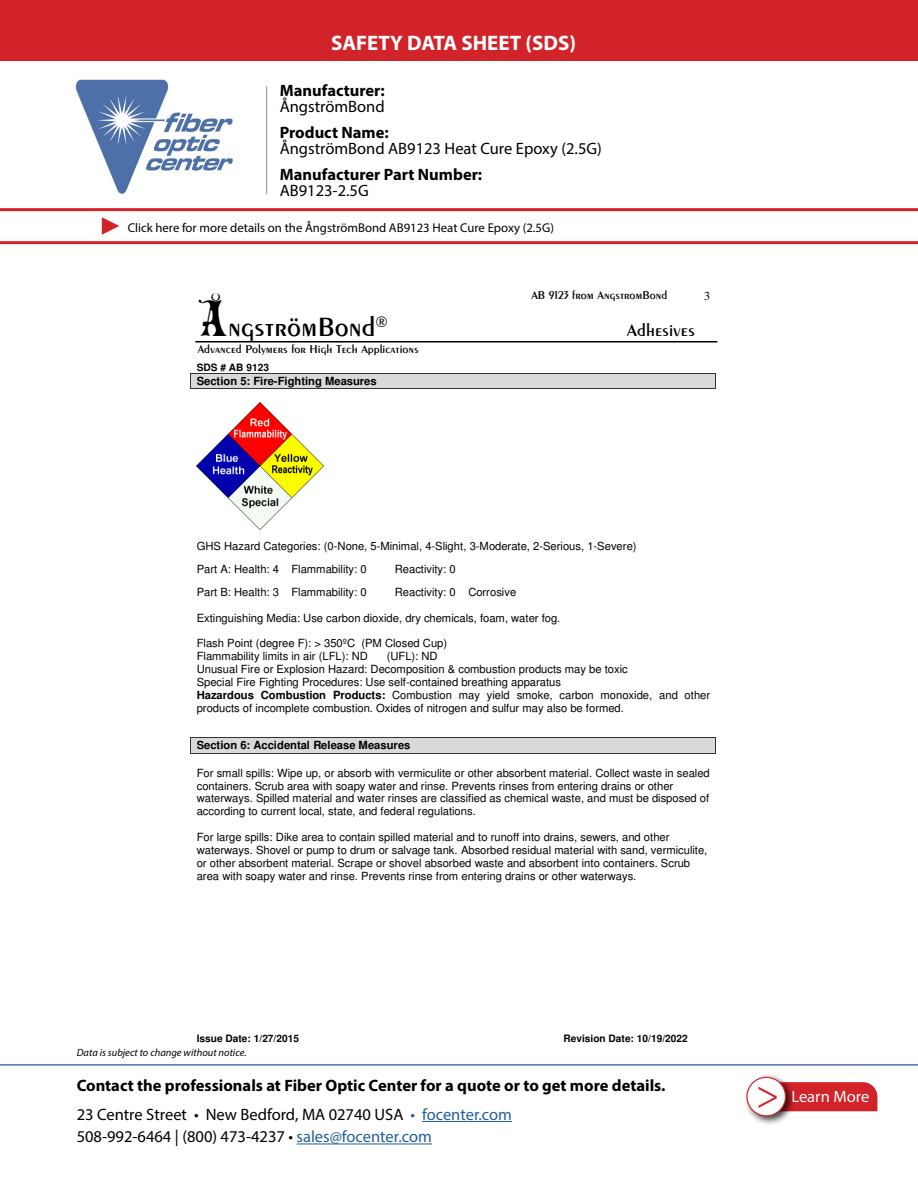
<style>
.page{position:relative;width:918px;height:1188px;background:#fff}
.page>*{position:absolute;margin:0;border:0;box-sizing:border-box;transform-origin:0 0}
.t1{font:42px "Minion Pro";color:#d2232a}
.t2{font:28.5px "Penwin";color:#000}
.t3{font:700 21px "Myriad Pro";color:#fff}
.t4{font:18.3px "Penwin";color:#000}
.t5{font:16.5px/22.5px "Myriad Pro";color:#000}
.t6{font:700 16.5px/16.5px "Myriad Pro";color:#000}
.t7{font:16.5px "Myriad Pro";color:#fff}
.t8{font:12.75px "Myriad Pro";color:#000}
.t9{font:12.15px "Penwin";color:#000}
.t10{font:12.15px "Times";color:#000}
.t11{font:11.25px/12.9px "Helvetica";color:#000}
.t12{font:700 11.25px "Helvetica";color:#000}
.t13{font:italic 10.5px "Myriad Pro";color:#000}
.t14{font:700 10.2px "Helvetica";color:#000}
.s1{font-weight:400}
.s2{font-weight:700}
.s3{font-family:"Max Circus";font-size:48.9px}
.s4{color:#215e9e}
</style>
<div class="page">
<hr style="left:422px;top:1121px;width:90px;height:1px;background:#215e9e">
<hr style="left:297px;top:1144px;width:135px;height:1px;background:#215e9e">
<hr style="left:0;top:1064px;width:918px;height:2px;background:#4f70a8">
<img style="left:75px;top:79px;width:158px;height:115px">
<hr style="left:266px;top:87px;width:1px;height:107px;background:#8a8c8e">
<div style="left:796px;top:1082px;width:81px;height:29px;background:#d2232a"></div>
<div style="left:743px;top:1074px;width:53px;height:52px;background:#000;opacity:.75"></div>
<div style="left:747px;top:1077px;width:39px;height:39px;background:#fff;border-radius:50%"></div>
<div style="left:746px;top:1077px;width:40px;height:39px;border:1px solid #d2232a;border-radius:50%"></div>
<hr style="left:0;top:241px;width:918px;height:3px;background:#d2232a">
<hr style="left:0;top:208px;width:918px;height:3px;background:#d2232a">
<svg style="left:102px;top:217px;width:17px;height:18px"></svg>
<div style="left:0;top:0;width:918px;height:60px;background:#d2232a"></div>
<hr style="left:195px;top:341px;width:522px;height:2px;background:#000">
<div style="left:191px;top:374px;width:525px;height:15px;background:#d9d9d9"></div>
<hr style="left:191px;top:373px;width:525px;height:1px;background:#333">
<hr style="left:191px;top:389px;width:525px;height:1px;background:#333">
<div style="left:191px;top:738px;width:525px;height:15px;background:#d9d9d9"></div>
<hr style="left:191px;top:737px;width:525px;height:1px;background:#333">
<hr style="left:191px;top:753px;width:525px;height:1px;background:#333">
<img style="left:197px;top:402px;width:127px;height:127px">
<p class="t3" style="left:331px;top:29px;width:246px">SAFETY DATA SHEET (SDS)</p>
<p class="t6" style="left:280px;top:81px;width:107px">Manufacturer:<br><span class="s1">ÅngströmBond</span></p>
<p class="t5" style="left:280px;top:124px;width:324px;line-height:16.5px"><span class="s2">Product Name:<br></span>ÅngströmBond AB9123 Heat Cure Epoxy (2.5G)</p>
<p class="t6" style="left:280px;top:165px;width:204px">Manufacturer Part Number:</p>
<p class="t5" style="left:280px;top:179px;width:90px">AB9123-2.5G</p>
<p class="t8" style="left:128px;top:220px;width:428px">Click here for more details on the ÅngströmBond AB9123 Heat Cure Epoxy (2.5G)</p>
<p class="t2" style="left:197px;top:309px;width:193px"><span class="s3">Å</span>ngströmBond<sup>®</sup></p>
<p class="t9" style="left:198px;top:342px;width:223px">Advanced Polymers for High Tech Applications</p>
<p class="t14" style="left:197px;top:363px;width:74px">SDS # AB 9123</p>
<p class="t12" style="left:197px;top:377px;width:182px">Section 5: Fire-Fighting Measures</p>
<p class="t9" style="left:531px;top:288px;width:138px">AB 9123 from AngstromBond</p>
<p class="t4" style="left:627px;top:319px;width:69px">Adhesives</p>
<p class="t10" style="left:704px;top:289px;width:8px">3</p>
<p class="t11" style="left:197px;top:535px;width:441px;line-height:23.1px">GHS Hazard Categories: (0-None, 5-Minimal, 4-Slight, 3-Moderate, 2-Serious, 1-Severe)<br>Part A: Health: 4 Flammability: 0</p>
<p class="t11" style="left:395px;top:564px;width:63px">Reactivity: 0</p>
<p class="t11" style="left:197px;top:587px;width:172px">Part B: Health: 3 Flammability: 0</p>
<p class="t11" style="left:395px;top:587px;width:123px">Reactivity: 0 Corrosive</p>
<p class="t11" style="left:197px;top:612px;width:365px">Extinguishing Media: Use carbon dioxide, dry chemicals, foam, water fog.</p>
<p class="t11" style="left:197px;top:638px;width:252px">Flash Point (degree F): &gt; 350ºC (PM Closed Cup)<br>Flammability limits in air (LFL): ND</p>
<p class="t11" style="left:197px;top:651px;width:515px;text-indent:190px">(UFL): ND<br>Unusual Fire or Explosion Hazard: Decomposition &amp; combustion products may be toxic<br>Special Fire Fighting Procedures: Use self-contained breathing apparatus<br><span class="s2">Hazardous Combustion Products:</span> Combustion may yield smoke, carbon monoxide, and other products of incomplete combustion. Oxides of nitrogen and sulfur may also be formed.</p>
<p class="t12" style="left:197px;top:741px;width:215px">Section 6: Accidental Release Measures</p>
<p class="t11" style="left:197px;top:767px;width:515px">For small spills: Wipe up, or absorb with vermiculite or other absorbent material. Collect waste in sealed containers. Scrub area with soapy water and rinse. Prevents rinses from entering drains or other waterways. Spilled material and water rinses are classified as chemical waste, and must be disposed of according to current local, state, and federal regulations.</p>
<p class="t11" style="left:197px;top:832px;width:512px">For large spills: Dike area to contain spilled material and to runoff into drains, sewers, and other waterways. Shovel or pump to drum or salvage tank. Absorbed residual material with sand, vermiculite, or other absorbent material. Scrape or shovel absorbed waste and absorbent into containers. Scrub area with soapy water and rinse. Prevents rinse from entering drains or other waterways.</p>
<p class="t14" style="left:197px;top:1035px;width:104px">Issue Date: 1/27/2015</p>
<p class="t14" style="left:563px;top:1035px;width:126px">Revision Date: 10/19/2022</p>
<p class="t13" style="left:77px;top:1046px;width:171px">Data is subject to change without notice.</p>
<p class="t6" style="left:77px;top:1076px;width:590px">Contact the professionals at Fiber Optic Center for a quote or to get more details.</p>
<p class="t5" style="left:77px;top:1103px;width:437px">23 Centre Street • New Bedford, MA 02740 USA <span class="s4">• focenter.com<br></span>508-992-6464 | (800) 473-4237 • <span class="s4">sales@focenter.com</span></p>
<p class="t1" style="left:756px;top:1066px;width:25px">&gt;</p>
<p class="t7" style="left:791px;top:1087px;width:79px">Learn More</p>
</div>
